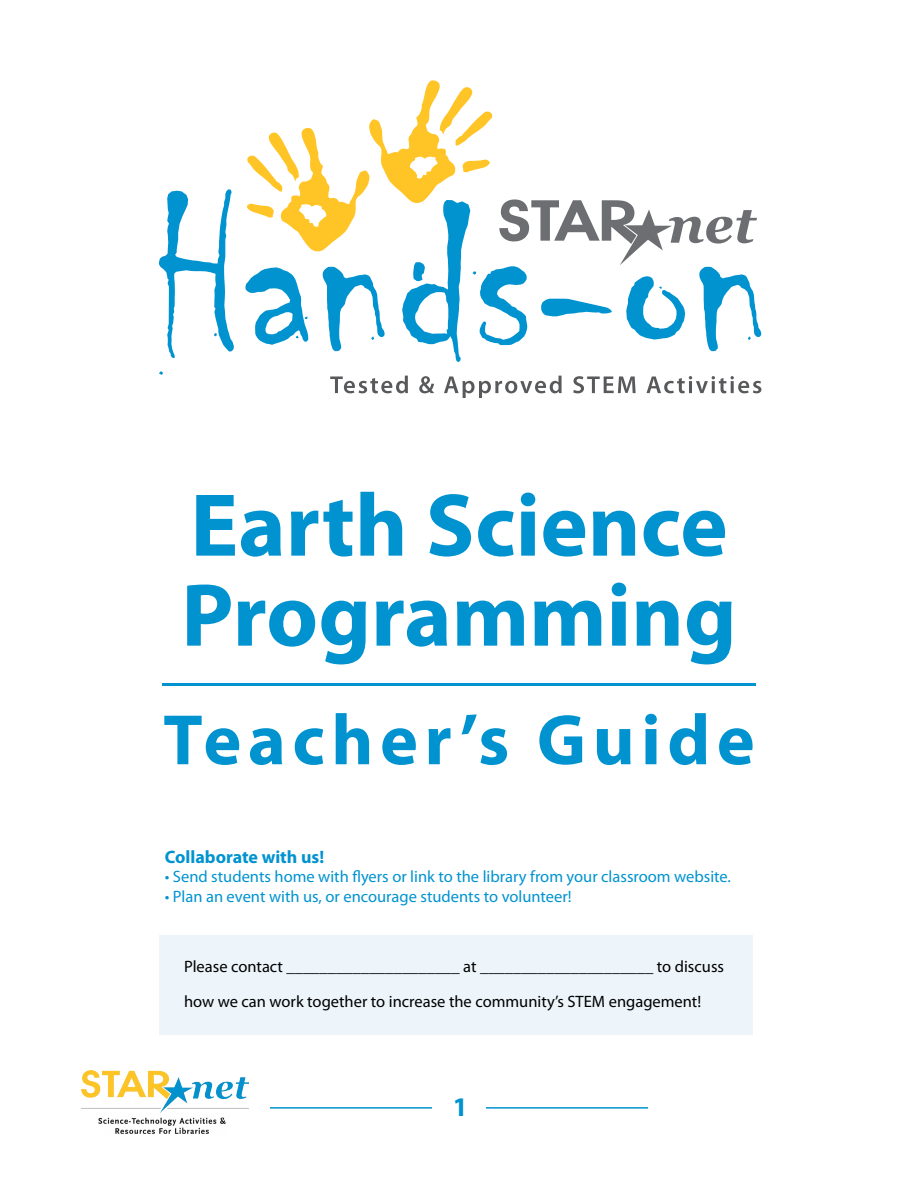
<style>
.page{position:relative;width:918px;height:1188px;background:#fff}
.page>*{position:absolute;margin:0;border:0;box-sizing:border-box;transform-origin:0 0}
.t1{font:700 90px/90px "Myriad Pro";color:#0093d0}
.t2{font:700 72px "Myriad Pro";letter-spacing:.09em;color:#0093d0}
.t3{font:700 27px "Myriad Pro";color:#0093d0}
.t4{font:700 18px "Myriad Pro";color:#0093d0}
.t5{font:16.5px/35.2px "Myriad Pro";color:#000}
.t6{font:16.5px "Myriad Pro";color:#0093d0}
</style>
<div class="page">
<hr style="left:486px;top:1107px;width:162px;height:2px;background:#0093d0">
<img style="left:81px;top:1070px;width:167px;height:64px">
<hr style="left:270px;top:1107px;width:162px;height:2px;background:#0093d0">
<hr style="left:162px;top:683px;width:594px;height:3px;background:#0093d0">
<svg style="left:159px;top:189px;width:75px;height:186px"></svg>
<svg style="left:245px;top:80px;width:516px;height:282px"></svg>
<svg style="left:330px;top:376px;width:78px;height:17px"></svg>
<svg style="left:419px;top:376px;width:15px;height:17px"></svg>
<svg style="left:444px;top:376px;width:118px;height:22px"></svg>
<svg style="left:573px;top:376px;width:63px;height:17px"></svg>
<svg style="left:647px;top:376px;width:114px;height:17px"></svg>
<div style="left:159px;top:936px;width:594px;height:99px;background:#edf5fb"></div>
<h1 class="t1" style="left:181px;top:477px;width:557px">Earth Science<br>Programming</h1>
<h2 class="t2" style="left:163px;top:693px;width:593px">Teacher’s Guide</h2>
<p class="t4" style="left:165px;top:845px;width:161px">Collaborate with us!</p>
<p class="t6" style="left:165px;top:867px;width:568px">• Send students home with flyers or link to the library from your classroom website.</p>
<p class="t6" style="left:165px;top:886px;width:409px">• Plan an event with us, or encourage students to volunteer!</p>
<p class="t5" style="left:184px;top:949px;width:542px">Please contact _____________________ at _____________________ to discuss how we can work together to increase the community’s STEM engagement!</p>
<h3 class="t3" style="left:453px;top:1089px;width:16px">1</h3>
</div>
